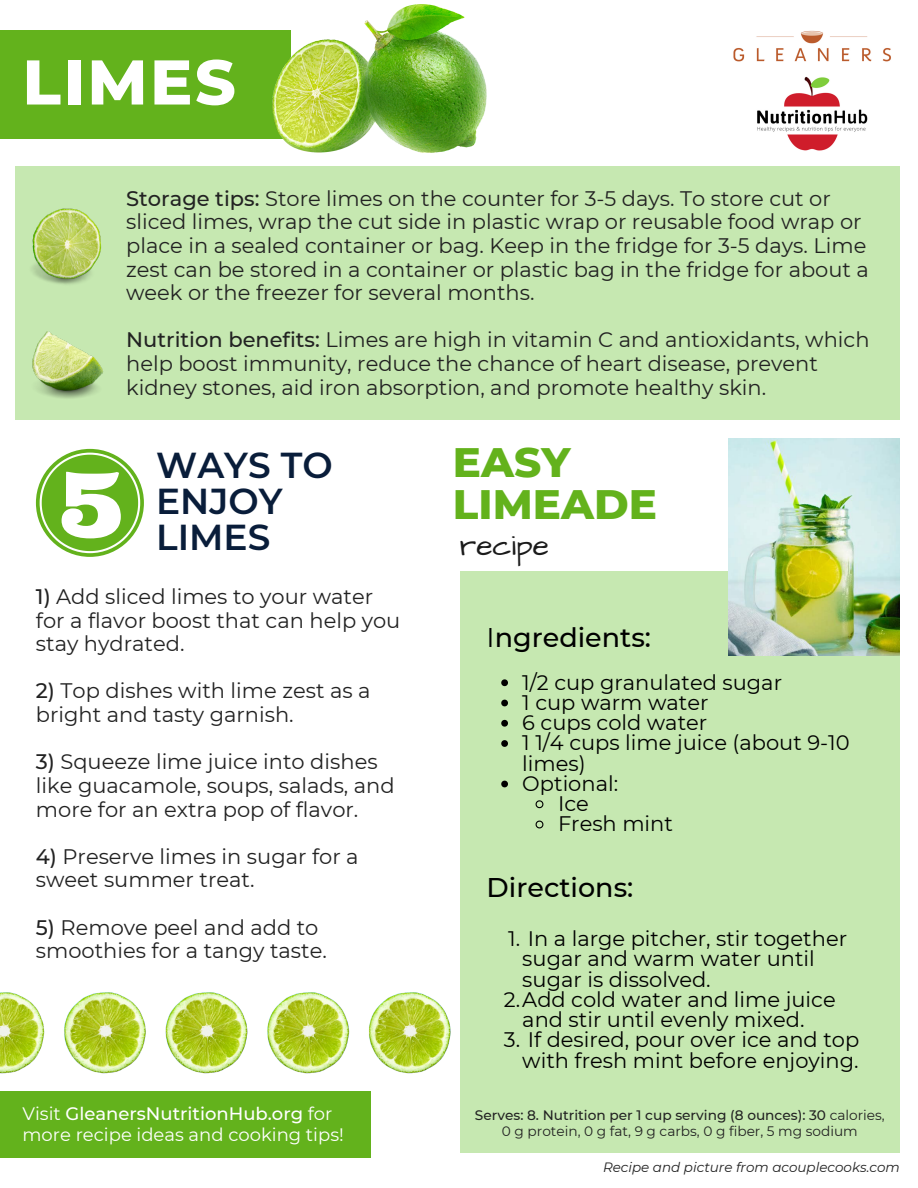
<style>
.page{position:relative;width:918px;height:1188px;background:#fff}
.page>*{position:absolute;margin:0;border:0;box-sizing:border-box;transform-origin:0 0}
.t1{font:800 63px "Montserrat";letter-spacing:.04em;color:#fff}
.t2{font:800 42px/41.7px "Montserrat";color:#63b21c}
.t3{font:600 36px/36px "Montserrat";color:#091d3a}
.t4{font:30px "Architects Daughter";color:#1b1b1b}
.t5{font:500 27px "Montserrat";color:#000}
.t6{font:21px/23.7px "Montserrat";color:#222}
.t7{font:21px/20.2px "Montserrat";color:#000}
.t8{font:18px/21.3px "Montserrat";color:#fff}
.t9{font:13.65px/16.2px "Montserrat";color:#222;text-align:center}
.t10{font:italic 13.5px "Montserrat";color:#222}
.s1{font-weight:500}
.s2{font-weight:400}
</style>
<div class="page">
<div style="left:16px;top:166px;width:884px;height:254px;background:#c6e8b1"></div>
<div style="left:460px;top:571px;width:440px;height:582px;background:#c6e8b1"></div>
<img style="left:729px;top:438px;width:171px;height:218px">
<div style="left:0;top:30px;width:291px;height:108px;background:#63b21c"></div>
<img style="left:733px;top:30px;width:158px;height:32px">
<img style="left:757px;top:76px;width:111px;height:75px">
<img style="left:272px;top:5px;width:215px;height:147px">
<img style="left:32px;top:208px;width:69px;height:77px">
<img style="left:32px;top:331px;width:71px;height:68px">
<svg style="left:36px;top:449px;width:108px;height:108px"></svg>
<div style="left:0;top:1092px;width:370px;height:65px;background:#63b21c"></div>
<img style="left:0;top:992px;width:451px;height:82px">
<svg style="left:501px;top:679px;width:7px;height:7px"></svg>
<svg style="left:501px;top:700px;width:7px;height:6px"></svg>
<svg style="left:501px;top:720px;width:7px;height:7px"></svg>
<svg style="left:501px;top:740px;width:7px;height:7px"></svg>
<svg style="left:501px;top:781px;width:7px;height:6px"></svg>
<svg style="left:535px;top:800px;width:9px;height:9px"></svg>
<svg style="left:535px;top:820px;width:9px;height:9px"></svg>
<p class="t1" style="left:23px;top:44px;width:215px">LIMES</p>
<p class="t6" style="left:126px;top:186px;width:744px"><span class="s1">Storage tips:</span> Store limes on the counter for 3-5 days. To store cut or sliced limes, wrap the cut side in plastic wrap or reusable food wrap or place in a sealed container or bag. Keep in the fridge for 3-5 days. Lime zest can be stored in a container or plastic bag in the fridge for about a week or the freezer for several months.</p>
<p class="t6" style="left:126px;top:328px;width:745px"><span class="s1">Nutrition benefits:</span> Limes are high in vitamin C and antioxidants, which help boost immunity, reduce the chance of heart disease, prevent kidney stones, aid iron absorption, and promote healthy skin.</p>
<p class="t3" style="left:156px;top:447px;width:178px">WAYS TO</p>
<p class="t3" style="left:156px;top:483px;width:128px">ENJOY<br>LIMES</p>
<p class="t6" style="left:36px;top:585px;width:366px"><span class="s1">1)</span> Add sliced limes to your water for a flavor boost that can help you stay hydrated.</p>
<p class="t6" style="left:36px;top:679px;width:336px"><span class="s1">2)</span> Top dishes with lime zest as a bright and tasty garnish.</p>
<p class="t6" style="left:36px;top:750px;width:360px"><span class="s1">3)</span> Squeeze lime juice into dishes like guacamole, soups, salads, and more for an extra pop of flavor.</p>
<p class="t6" style="left:36px;top:844px;width:324px"><span class="s1">4)</span> Preserve limes in sugar for a sweet summer treat.</p>
<p class="t6" style="left:36px;top:915px;width:292px"><span class="s1">5)</span> Remove peel and add to smoothies for a tangy taste.</p>
<p class="t8" style="left:23px;top:1103px;width:323px">Visit <span class="s1">GleanersNutritionHub.org</span> for more recipe ideas and cooking tips!</p>
<p class="t2" style="left:453px;top:442px;width:206px">EASY<br>LIMEADE</p>
<p class="t4" style="left:460px;top:525px;width:91px">recipe</p>
<p class="t5" style="left:487px;top:621px;width:166px"><span class="s2">I</span>ngredients:</p>
<p class="t7" style="left:522px;top:672px;width:261px">1/2 cup granulated sugar</p>
<p class="t7" style="left:522px;top:692px;width:188px">1 cup warm water</p>
<p class="t7" style="left:522px;top:712px;width:187px">6 cups cold water</p>
<p class="t7" style="left:522px;top:733px;width:329px">1 1/4 cups lime juice (about 9-10 limes)</p>
<p class="t7" style="left:522px;top:773px;width:97px">Optional:</p>
<p class="t7" style="left:558px;top:793px;width:32px">Ice</p>
<p class="t7" style="left:558px;top:814px;width:116px">Fresh mint</p>
<p class="t5" style="left:487px;top:870px;width:148px">Directions:</p>
<p class="t7" style="left:522px;top:928px;width:326px;text-indent:-14px">1. In a large pitcher, stir together sugar and warm water until sugar is dissolved.</p>
<p class="t7" style="left:522px;top:989px;width:315px;text-indent:-18px">2.Add cold water and lime juice and stir until evenly mixed.</p>
<p class="t7" style="left:504px;top:1030px;width:357px;text-align:right">3. If desired, pour over ice and top with fresh mint before enjoying.</p>
<p class="t9" style="left:475px;top:1107px;width:411px"><span class="s1">Serves: 8. Nutrition per 1 cup serving (8 ounces): 30</span> calories,<br>0 g protein, 0 g fat, 9 g carbs, 0 g fiber, 5 mg sodium</p>
<p class="t10" style="left:603px;top:1159px;width:298px">Recipe and picture from acouplecooks.com</p>
</div>
